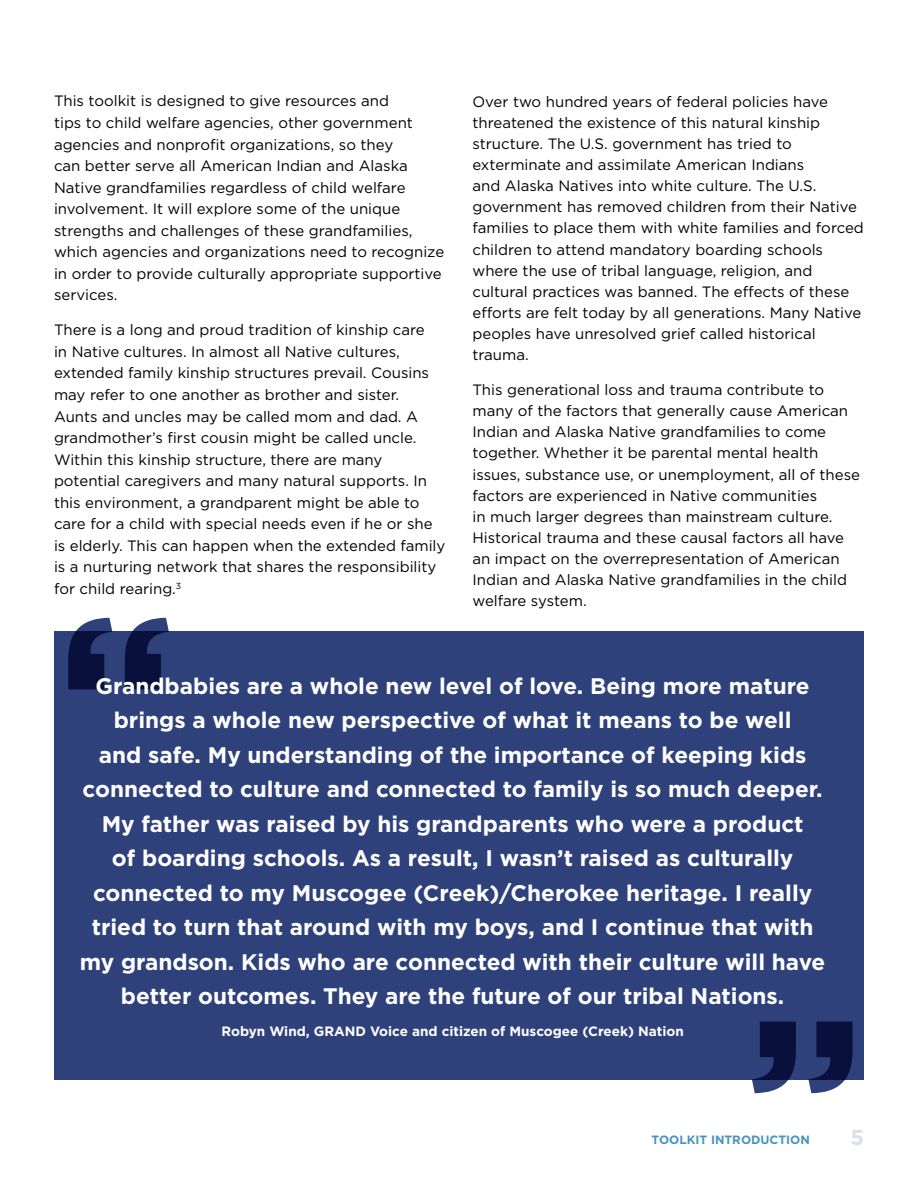
<style>
.page{position:relative;width:918px;height:1188px;background:#fff}
.page>*{position:absolute;margin:0;border:0;box-sizing:border-box;transform-origin:0 0}
.t1{font:700 22.5px/34.5px "Gotham";color:#fff;text-align:center}
.t2{font:700 21.6px "Gotham";color:#d7e1ed}
.t3{font:15px/21.1px "Gotham";color:#000}
.t4{font:700 13.5px "Gotham";color:#fff}
.t5{font:700 12px "Gotham";color:#4893c0}
</style>
<div class="page">
<div style="left:54px;top:632px;width:810px;height:448px;background:#2e417b"></div>
<svg style="left:68px;top:618px;width:101px;height:71px"></svg>
<svg style="left:752px;top:1022px;width:100px;height:71px"></svg>
<p class="t3" style="left:54px;top:90px;width:392px;line-height:21.6px">This toolkit is designed to give resources and<br>tips to child welfare agencies, other government agencies and nonprofit organizations, so they<br>can better serve all American Indian and Alaska Native grandfamilies regardless of child welfare involvement. It will explore some of the unique strengths and challenges of these grandfamilies, which agencies and organizations need to recognize in order to provide culturally appropriate supportive services.</p>
<p class="t3" style="left:54px;top:319px;width:393px;line-height:21.6px">There is a long and proud tradition of kinship care<br>in Native cultures. In almost all Native cultures, extended family kinship structures prevail. Cousins may refer to one another as brother and sister.<br>Aunts and uncles may be called mom and dad. A grandmother’s first cousin might be called uncle.<br>Within this kinship structure, there are many potential caregivers and many natural supports. In this environment, a grandparent might be able to care for a child with special needs even if he or she is elderly. This can happen when the extended family is a nurturing network that shares the responsibility for child rearing.<sup>3</sup></p>
<p class="t3" style="left:473px;top:90px;width:393px">Over two hundred years of federal policies have threatened the existence of this natural kinship structure. The U.S. government has tried to exterminate and assimilate American Indians<br>and Alaska Natives into white culture. The U.S. government has removed children from their Native families to place them with white families and forced children to attend mandatory boarding schools where the use of tribal language, religion, and cultural practices was banned. The effects of these efforts are felt today by all generations. Many Native peoples have unresolved grief called historical trauma.</p>
<p class="t3" style="left:473px;top:379px;width:389px">This generational loss and trauma contribute to many of the factors that generally cause American Indian and Alaska Native grandfamilies to come together. Whether it be parental mental health issues, substance use, or unemployment, all of these factors are experienced in Native communities<br>in much larger degrees than mainstream culture.<br>Historical trauma and these causal factors all have an impact on the overrepresentation of American Indian and Alaska Native grandfamilies in the child welfare system.</p>
<p class="t1" style="left:80px;top:669px;width:747px">Grandbabies are a whole new level of love. Being more mature brings a whole new perspective of what it means to be well<br>and safe. My understanding of the importance of keeping kids connected to culture and connected to family is so much deeper.<br>My father was raised by his grandparents who were a product<br>of boarding schools. As a result, I wasn’t raised as culturally connected to my Muscogee (Creek)/Cherokee heritage. I really tried to turn that around with my boys, and I continue that with my grandson. Kids who are connected with their culture will have better outcomes. They are the future of our tribal Nations.</p>
<p class="t4" style="left:221px;top:1022px;width:464px">Robyn Wind, GRAND Voice and citizen of Muscogee (Creek) Nation</p>
<p class="t5" style="left:652px;top:1131px;width:160px">TOOLKIT INTRODUCTION</p>
<h2 class="t2" style="left:850px;top:1123px;width:15px">5</h2>
</div>
